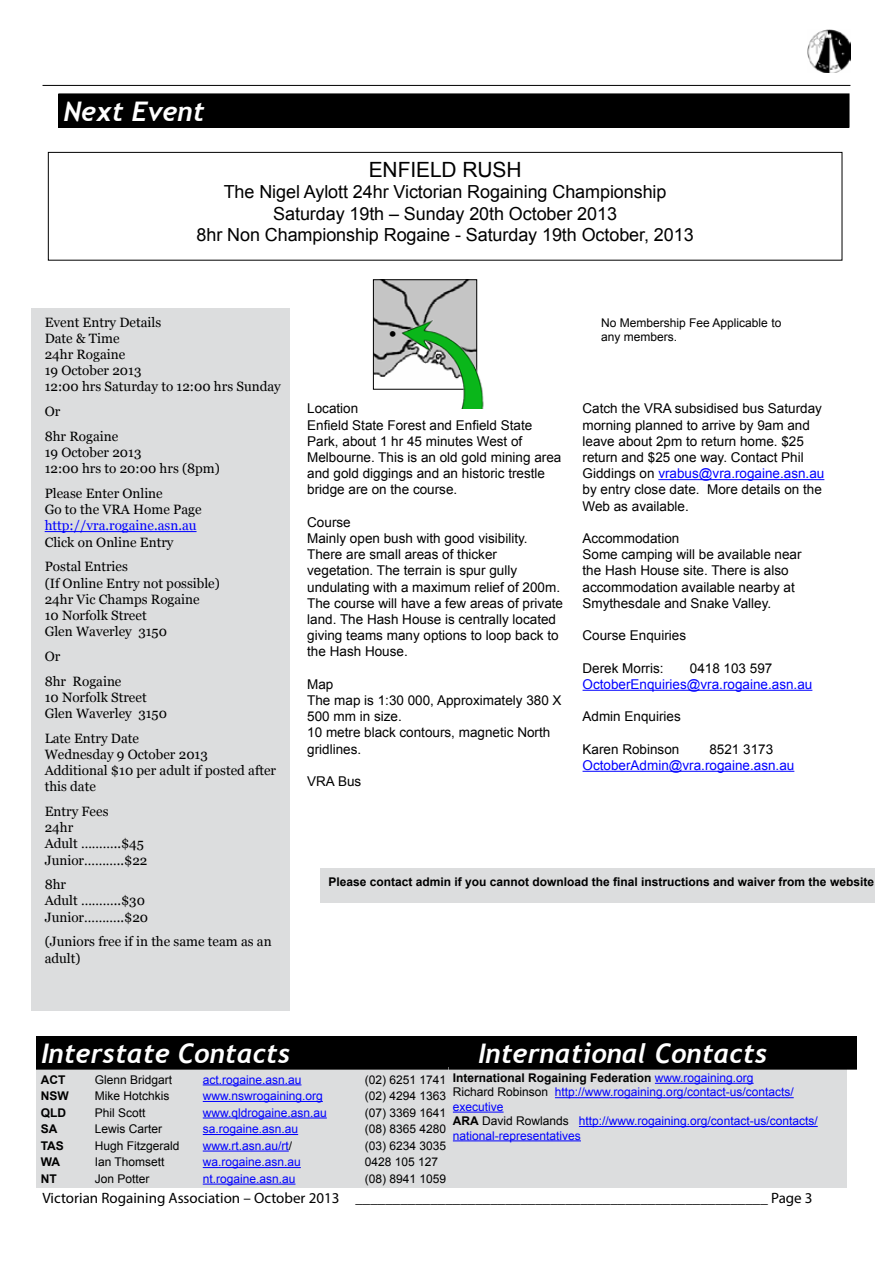
<style>
.page{position:relative;width:893px;height:1263px;background:#fff}
.page>*{position:absolute;margin:0;border:0;box-sizing:border-box;transform-origin:0 0}
.t1{font:italic 700 27px "Trebuchet";color:#fff}
.t2{font:22.5px "Arial";color:#000}
.t3{font:21px "Arial";letter-spacing:-.005em;color:#000}
.t4{font:18px/21.6px "Arial";letter-spacing:-.005em;color:#000;text-align:center}
.t5{font:15px "Myriad Pro";color:#000}
.t6{font:13.5px/16.2px "Arial";color:#000}
.t7{font:13.5px/16.2px "Georgia";color:#000}
.t8{font:13.5px "Arial";color:#00f}
.t9{font:13.5px "Georgia";color:#00f}
.t10{font:12px/14.4px "Arial";color:#00f}
.t11{font:12px/14.4px "Arial";color:#000}
.t12{font:700 12px "Arial";color:#000}
.s1{color:#00f}
.s2{font-weight:700;color:#000}
.s3{color:#000}
</style>
<div class="page">
<hr style="left:43px;top:85px;width:807px;height:1px;background:#000">
<img style="left:808px;top:30px;width:42px;height:42px">
<div style="left:59px;top:94px;width:790px;height:33px;background:#000"></div>
<div style="left:58px;top:94px;width:791px;height:34px;border:1px solid #000"></div>
<div style="left:36px;top:1067px;width:424px;height:120px;background:#dcddde"></div>
<hr style="left:203px;top:1084px;width:98px;height:1px;background:#00f">
<hr style="left:203px;top:1101px;width:120px;height:1px;background:#00f">
<hr style="left:203px;top:1117px;width:124px;height:1px;background:#00f">
<hr style="left:203px;top:1134px;width:95px;height:1px;background:#00f">
<hr style="left:203px;top:1150px;width:86px;height:1px;background:#00f">
<hr style="left:203px;top:1167px;width:98px;height:1px;background:#00f">
<hr style="left:203px;top:1184px;width:92px;height:1px;background:#00f">
<div style="left:37px;top:1036px;width:412px;height:33px;background:#000"></div>
<div style="left:449px;top:1067px;width:398px;height:120px;background:#dcddde"></div>
<hr style="left:655px;top:1083px;width:99px;height:1px;background:#00f">
<hr style="left:555px;top:1097px;width:239px;height:1px;background:#00f">
<hr style="left:453px;top:1112px;width:51px;height:1px;background:#00f">
<hr style="left:579px;top:1126px;width:239px;height:1px;background:#00f">
<hr style="left:453px;top:1140px;width:128px;height:1px;background:#00f">
<div style="left:449px;top:1036px;width:407px;height:33px;background:#000"></div>
<div style="left:320px;top:869px;width:554px;height:34px;background:#dcddde"></div>
<div style="left:48px;top:152px;width:794px;height:109px;border:1px solid #000"></div>
<div style="left:32px;top:308px;width:258px;height:703px;background:#dcddde"></div>
<hr style="left:45px;top:531px;width:152px;height:1px;background:#00f">
<hr style="left:658px;top:479px;width:166px;height:1px;background:#00f">
<hr style="left:583px;top:690px;width:229px;height:1px;background:#00f">
<hr style="left:583px;top:771px;width:211px;height:1px;background:#00f">
<img style="left:375px;top:281px;width:100px;height:96px">
<div style="left:373px;top:279px;width:104px;height:111px;border:1px solid #000"></div>
<img style="left:397px;top:317px;width:87px;height:92px">
<h1 class="t1" style="left:63px;top:94px;width:143px">Next Event</h1>
<h3 class="t3" style="left:369px;top:155px;width:154px">ENFIELD RUSH</h3>
<h3 class="t4" style="left:197px;top:181px;width:499px">The Nigel Aylott 24hr Victorian Rogaining Championship<br>Saturday 19th – Sunday 20th October 2013<br>8hr Non Championship Rogaine - Saturday 19th October, 2013</h3>
<p class="t7" style="left:45px;top:314px;width:238px">Event Entry Details<br>Date &amp; Time<br>24hr Rogaine<br>19 October 2013<br>12:00 hrs Saturday to 12:00 hrs Sunday</p>
<p class="t7" style="left:45px;top:399px;width:75px;line-height:24.8px">Or<br>8hr Rogaine</p>
<p class="t7" style="left:45px;top:445px;width:177px">19 October 2013<br>12:00 hrs to 20:00 hrs (8pm)</p>
<p class="t7" style="left:45px;top:485px;width:158px">Please Enter Online<br>Go to the VRA Home Page</p>
<p class="t9" style="left:45px;top:518px;width:153px">http://vra.rogaine.asn.au</p>
<p class="t7" style="left:45px;top:530px;width:130px;line-height:24.8px">Click on Online Entry<br>Postal Entries</p>
<p class="t7" style="left:45px;top:575px;width:177px">(If Online Entry not possible)<br>24hr Vic Champs Rogaine<br>10 Norfolk Street<br>Glen Waverley 3150</p>
<p class="t7" style="left:45px;top:644px;width:78px;line-height:24.8px">Or<br>8hr Rogaine</p>
<p class="t7" style="left:45px;top:689px;width:124px">10 Norfolk Street<br>Glen Waverley 3150</p>
<p class="t7" style="left:45px;top:730px;width:233px">Late Entry Date<br>Wednesday 9 October 2013<br>Additional $10 per adult if posted after this date</p>
<p class="t7" style="left:45px;top:803px;width:104px">Entry Fees<br>24hr<br>Adult ………..$45<br>Junior………..$22</p>
<p class="t7" style="left:45px;top:877px;width:105px">8hr<br>Adult ………..$30<br>Junior………..$20</p>
<p class="t7" style="left:45px;top:934px;width:229px">(Juniors free if in the same team as an adult)</p>
<h2 class="t2" style="left:379px;top:320px;width:19px">••</h2>
<p class="t11" style="left:601px;top:316px;width:182px">No Membership Fee Applicable to any members.</p>
<p class="t6" style="left:307px;top:401px;width:256px">Location<br>Enfield State Forest and Enfield State<br>Park, about 1 hr 45 minutes West of<br>Melbourne. This is an old gold mining area and gold diggings and an historic trestle bridge are on the course.</p>
<p class="t6" style="left:307px;top:514px;width:257px">Course<br>Mainly open bush with good visibility.<br>There are small areas of thicker vegetation. The terrain is spur gully undulating with a maximum relief of 200m.<br>The course will have a few areas of private land. The Hash House is centrally located giving teams many options to loop back to the Hash House.</p>
<p class="t6" style="left:307px;top:676px;width:256px">Map<br>The map is 1:30 000, Approximately 380 X<br>500 mm in size.<br>10 metre black contours, magnetic North gridlines.</p>
<p class="t6" style="left:307px;top:773px;width:56px">VRA Bus</p>
<p class="t6" style="left:583px;top:401px;width:243px">Catch the VRA subsidised bus Saturday morning planned to arrive by 9am and leave about 2pm to return home. $25 return and $25 one way. Contact Phil Giddings on <span class="s1">vrabus@vra.rogaine.asn.au </span>by entry close date. More details on the Web as available.</p>
<p class="t6" style="left:583px;top:530px;width:221px">Accommodation<br>Some camping will be available near the Hash House site. There is also accommodation available nearby at<br>Smythesdale and Snake Valley.</p>
<p class="t6" style="left:583px;top:627px;width:105px">Course Enquiries</p>
<p class="t6" style="left:583px;top:660px;width:82px">Derek Morris:</p>
<p class="t6" style="left:690px;top:660px;width:84px">0418 103 597</p>
<p class="t8" style="left:583px;top:675px;width:231px">OctoberEnquiries@vra.rogaine.asn.au</p>
<p class="t6" style="left:583px;top:708px;width:100px">Admin Enquiries</p>
<p class="t6" style="left:583px;top:741px;width:98px">Karen Robinson</p>
<p class="t6" style="left:709px;top:741px;width:65px">8521 3173</p>
<p class="t8" style="left:583px;top:756px;width:213px">OctoberAdmin@vra.rogaine.asn.au</p>
<p class="t12" style="left:328px;top:874px;width:547px">Please contact admin if you cannot download the final instructions and waiver from the website</p>
<h1 class="t1" style="left:41px;top:1037px;width:251px">Interstate Contacts</h1>
<h1 class="t1" style="left:478px;top:1037px;width:291px">International Contacts</h1>
<p class="t10" style="left:453px;top:1071px;width:366px"><span class="s2">International Rogaining Federation</span> www.rogaining.org<br><span class="s3">Richard Robinson</span> http://www.rogaining.org/contact-us/contacts/ executive<br><span class="s2">ARA</span> <span class="s3">David Rowlands</span> http://www.rogaining.org/contact-us/contacts/ national-representatives</p>
<p class="t12" style="left:41px;top:1071px;width:26px">ACT</p>
<p class="t11" style="left:95px;top:1072px;width:79px">Glenn Bridgart</p>
<p class="t10" style="left:203px;top:1072px;width:100px">act.rogaine.asn.au</p>
<p class="t11" style="left:365px;top:1072px;width:83px">(02) 6251 1741</p>
<p class="t12" style="left:41px;top:1088px;width:29px">NSW</p>
<p class="t11" style="left:95px;top:1089px;width:76px">Mike Hotchkis</p>
<p class="t10" style="left:203px;top:1089px;width:122px">www.nswrogaining.org</p>
<p class="t11" style="left:365px;top:1089px;width:83px">(02) 4294 1363</p>
<p class="t12" style="left:41px;top:1104px;width:27px">QLD</p>
<p class="t11" style="left:95px;top:1105px;width:52px">Phil Scott</p>
<p class="t10" style="left:203px;top:1105px;width:126px">www.qldrogaine.asn.au</p>
<p class="t11" style="left:365px;top:1105px;width:83px">(07) 3369 1641</p>
<p class="t12" style="left:41px;top:1121px;width:18px">SA</p>
<p class="t11" style="left:95px;top:1122px;width:69px">Lewis Carter</p>
<p class="t10" style="left:203px;top:1122px;width:97px">sa.rogaine.asn.au</p>
<p class="t11" style="left:365px;top:1122px;width:83px">(08) 8365 4280</p>
<p class="t12" style="left:41px;top:1137px;width:25px">TAS</p>
<p class="t11" style="left:95px;top:1138px;width:86px">Hugh Fitzgerald</p>
<p class="t10" style="left:203px;top:1138px;width:91px">www.rt.asn.au/rt<span class="s3">/</span></p>
<p class="t11" style="left:365px;top:1138px;width:83px">(03) 6234 3035</p>
<p class="t12" style="left:41px;top:1154px;width:21px">WA</p>
<p class="t11" style="left:95px;top:1155px;width:71px">Ian Thomsett</p>
<p class="t10" style="left:203px;top:1155px;width:100px">wa.rogaine.asn.au</p>
<p class="t11" style="left:365px;top:1155px;width:75px">0428 105 127</p>
<p class="t12" style="left:41px;top:1170px;width:17px">NT</p>
<p class="t11" style="left:95px;top:1171px;width:56px">Jon Potter</p>
<p class="t10" style="left:203px;top:1171px;width:94px">nt.rogaine.asn.au</p>
<p class="t11" style="left:365px;top:1171px;width:83px">(08) 8941 1059</p>
<p class="t5" style="left:43px;top:1188px;width:772px">Victorian Rogaining Association – October 2013 _______________________________________________________ Page 3</p>
</div>
